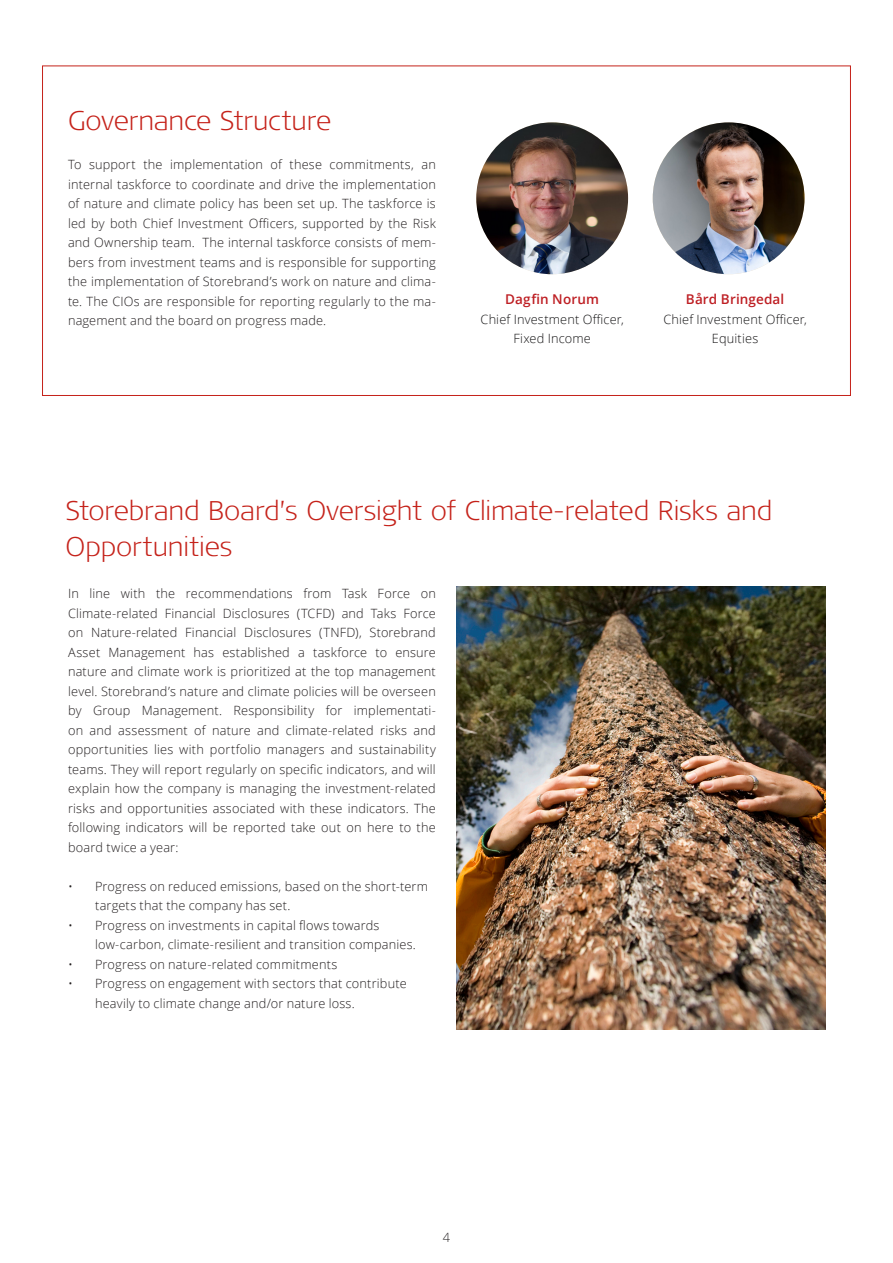
<style>
.page{position:relative;width:893px;height:1263px;background:#fff}
.page>*{position:absolute;margin:0;border:0;box-sizing:border-box;transform-origin:0 0}
.Undertittel_18_24{font:300 expanded 27px/36px "Signa OT";letter-spacing:-.005em;color:#c5221a}
.Mellomtittel_1__rød_-_9_13{font:600 13.5px "Open Sans";letter-spacing:.01em;color:#be1f24}
.Brødtekst_8_5_13{font:300 12.75px/19.5px "Open Sans";letter-spacing:.015em;color:#231f20}
.Brødtekst_8_5_13-2{font:300 12.75px/19.5px "Open Sans";letter-spacing:.015em;color:#161516;text-align:center}
</style>
<div class="page">
<img style="left:476px;top:122px;width:152px;height:152px;border-radius:76px">
<img style="left:653px;top:122px;width:151px;height:152px;border-radius:76px">
<img style="left:456px;top:586px;width:370px;height:443px">
<p class="Undertittel_18_24" style="left:68px;top:102px;width:265px">Governance Structure</p>
<p class="Brødtekst_8_5_13" style="left:68px;top:154px;width:369px;text-align:justify">To support the implementation of these commitments, an internal taskforce to coordinate and drive the implementation of nature and climate policy has been set up. The taskforce is led by both Chief Investment Officers, supported by the Risk and Ownership team. The internal taskforce consists of mem&shy;bers from investment teams and is responsible for supporting the implementation of Storebrand’s work on nature and clima&shy;te. The CIOs are responsible for reporting regularly to the ma&shy;nagement and the board on progress made.</p>
<p class="Mellomtittel_1__rød_-_9_13" style="left:505px;top:290px;width:95px">Dagfin Norum</p>
<p class="Brødtekst_8_5_13-2" style="left:480px;top:309px;width:145px">Chief Investment Officer,<br>Fixed Income</p>
<p class="Mellomtittel_1__rød_-_9_13" style="left:686px;top:290px;width:100px">Bård Bringedal</p>
<p class="Brødtekst_8_5_13-2" style="left:663px;top:309px;width:145px">Chief Investment Officer,<br>Equities</p>
<p class="Undertittel_18_24" style="left:66px;top:492px;width:708px">Storebrand Board’s Oversight of Climate-related Risks and<br>Opportunities</p>
<p class="Brødtekst_8_5_13" style="left:68px;top:583px;width:369px;text-align:justify">In line with the recommendations from Task Force on Climate-related Financial Disclosures (TCFD) and Taks Force on Nature-related Financial Disclosures (TNFD), Storebrand Asset Management has established a taskforce to ensure nature and climate work is prioritized at the top management level. Storebrand’s nature and climate policies will be overseen by Group Management. Responsibility for implementati&shy;on and assessment of nature and climate-related risks and opportunities lies with portfolio managers and sustainability teams. They will report regularly on specific indicators, and will explain how the company is managing the investment-related risks and opportunities associated with these indicators. The following indicators will be reported take out on here to the board twice a year:</p>
<p class="Brødtekst_8_5_13" style="left:95px;top:876px;width:334px;text-indent:-27px">• Progress on reduced emissions, based on the short-term targets that the company has set.</p>
<p class="Brødtekst_8_5_13" style="left:95px;top:915px;width:322px;text-indent:-27px">• Progress on investments in capital flows towards low-carbon, climate-resilient and transition companies.</p>
<p class="Brødtekst_8_5_13" style="left:68px;top:954px;width:271px">• Progress on nature-related commitments</p>
<p class="Brødtekst_8_5_13" style="left:95px;top:973px;width:313px;text-indent:-27px">• Progress on engagement with sectors that contribute heavily to climate change and/or nature loss.</p>
<p class="Brødtekst_8_5_13" style="left:443px;top:1227px;width:9px">4</p>
</div>
